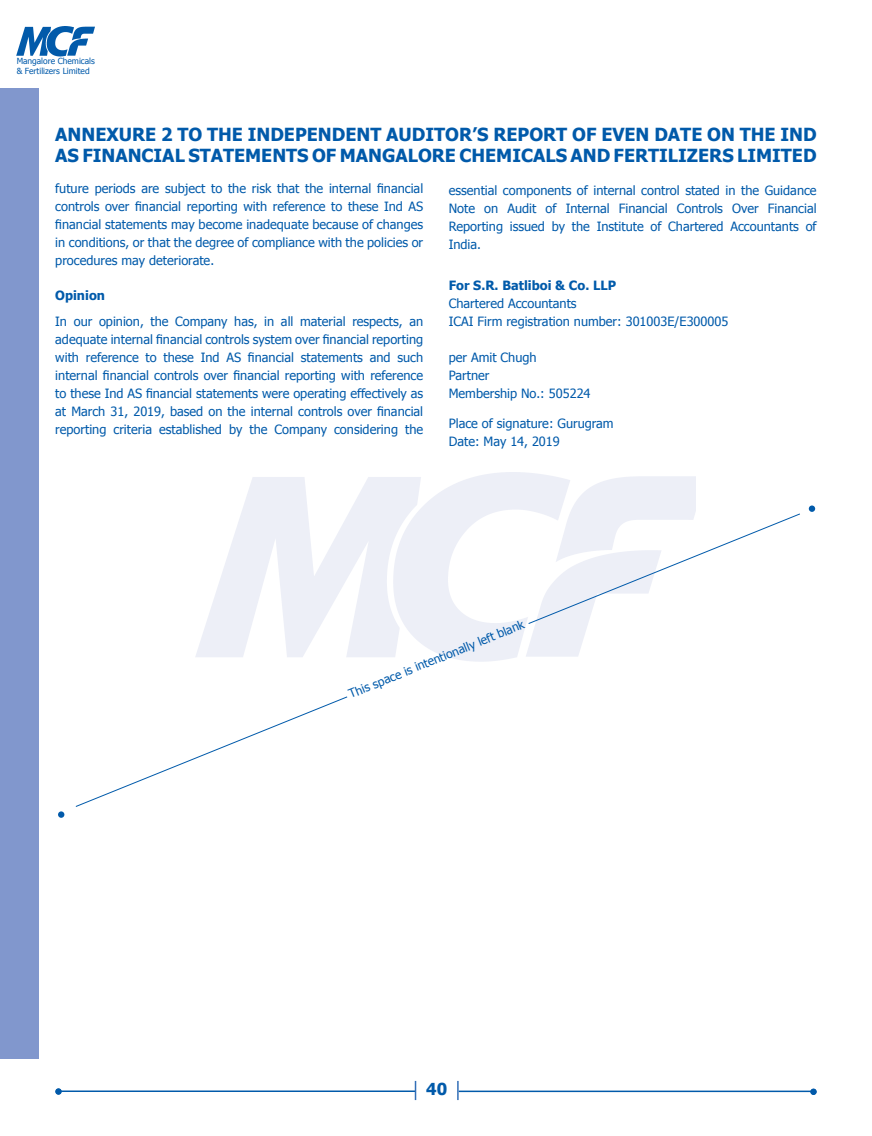
<style>
.page{position:relative;width:872px;height:1136px;background:#fff}
.page>*{position:absolute;margin:0;border:0;box-sizing:border-box;transform-origin:0 0}
.Heading_1{font:700 18px/21px "Tahoma";color:#015aaa}
.t1{font:700 16.5px "Tahoma";color:#015aaa}
.t2{font:12.75px/18px "Tahoma";color:#015aaa;text-align:justify}
.t3{font:700 12.75px "Tahoma";color:#015aaa}
.t4{font:12px "Tahoma";color:#015aaa}
.t5{font:8.4px/10.1px "Tahoma";color:#015aaa}
</style>
<div class="page">
<hr style="left:59px;top:1090px;width:356px;height:1px;background:#015aaa">
<hr style="left:458px;top:1090px;width:357px;height:1px;background:#015aaa">
<div style="left:55px;top:1088px;width:7px;height:6px;background:#015aaa;border-radius:50%"></div>
<svg style="left:415px;top:1080px;width:1px;height:19px"></svg>
<svg style="left:457px;top:1080px;width:1px;height:19px"></svg>
<img style="left:17px;top:27px;width:78px;height:29px">
<svg style="left:810px;top:1088px;width:6px;height:6px"></svg>
<div style="left:0;top:88px;width:38px;height:969px;background:#8197cd"></div>
<svg style="left:58px;top:811px;width:6px;height:6px"></svg>
<svg style="left:75px;top:696px;width:273px;height:111px"></svg>
<svg style="left:527px;top:513px;width:273px;height:111px"></svg>
<div style="left:808px;top:505px;width:7px;height:7px;background:#015aaa;border-radius:50%"></div>
<p class="t5" style="left:17px;top:55px;width:80px">Mangalore Chemicals &amp; Fertilizers Limited</p>
<p class="Heading_1" style="left:55px;top:123px;width:763px">ANNEXURE 2 TO THE INDEPENDENT AUDITOR’S REPORT OF EVEN DATE ON THE IND<br>AS FINANCIAL STATEMENTS OF MANGALORE CHEMICALS AND FERTILIZERS LIMITED</p>
<p class="t2" style="left:55px;top:178px;width:369px">future periods are subject to the risk that the internal financial controls over financial reporting with reference to these Ind AS financial statements may become inadequate because of changes in conditions, or that the degree of compliance with the policies or procedures may deteriorate.</p>
<p class="t3" style="left:55px;top:286px;width:51px">Opinion</p>
<p class="t2" style="left:55px;top:312px;width:369px">In our opinion, the Company has, in all material respects, an adequate internal financial controls system over financial reporting with reference to these Ind AS financial statements and such internal financial controls over financial reporting with reference to these Ind AS financial statements were operating effectively as at March 31, 2019, based on the internal controls over financial reporting criteria established by the Company considering the</p>
<p class="t2" style="left:449px;top:181px;width:369px">essential components of internal control stated in the Guidance Note on Audit of Internal Financial Controls Over Financial Reporting issued by the Institute of Chartered Accountants of India.</p>
<p class="t3" style="left:449px;top:276px;width:169px">For S.R. Batliboi &amp; Co. LLP</p>
<p class="t2" style="left:449px;top:293px;width:129px">Chartered Accountants</p>
<p class="t2" style="left:449px;top:311px;width:281px">ICAI Firm registration number: 301003E/E300005</p>
<p class="t2" style="left:449px;top:347px;width:89px">per Amit Chugh</p>
<p class="t2" style="left:449px;top:365px;width:42px">Partner</p>
<p class="t2" style="left:449px;top:383px;width:143px">Membership No.: 505224</p>
<p class="t2" style="left:449px;top:414px;width:166px">Place of signature: Gurugram</p>
<p class="t2" style="left:449px;top:432px;width:113px">Date: May 14, 2019</p>
<p class="t4" style="left:346px;top:686px;width:190px;rotate:-22deg">This space is intentionally left blank</p>
<p class="t1" style="left:426px;top:1077px;width:23px">40</p>
</div>
